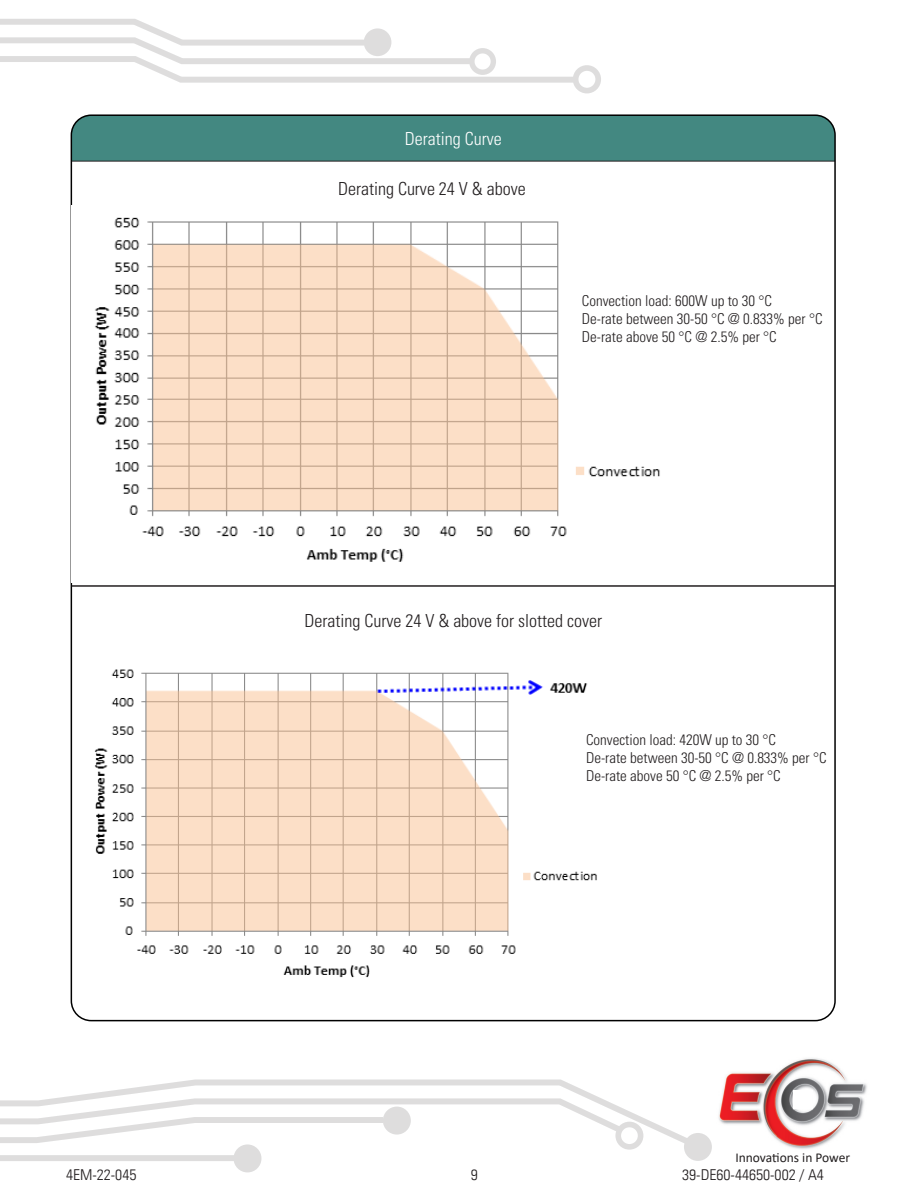
<style>
.page{position:relative;width:918px;height:1188px;background:#fff}
.page>*{position:absolute;margin:0;border:0;box-sizing:border-box;transform-origin:0 0}
.t1{font:300 condensed 18px "Univers LT Std";color:#231f20}
.t2{font:300 condensed 18px "Univers LT Std";color:#fff}
.t3{font:300 condensed 15px "Univers LT Std";color:#231f20}
.t4{font:300 condensed 15px "Univers LT";color:#231f20;scale:1.06 1}
.t5{font:13.5px "Calibri";color:#231f20}
</style>
<div class="page">
<svg style="left:146px;top:48px;width:429px;height:38px"></svg>
<div style="left:573px;top:65px;width:28px;height:28px;border:6px solid #231f20;border-radius:50%"></div>
<div style="left:469px;top:48px;width:27px;height:27px;border:5px solid #231f20;border-radius:50%"></div>
<svg style="left:0;top:19px;width:478px;height:48px"></svg>
<div style="left:367px;top:31px;width:22px;height:22px;background:#dedddd;border-radius:50%"></div>
<div style="left:364px;top:28px;width:27px;height:28px;border:6px solid #231f20;border-radius:50%"></div>
<svg style="left:88px;top:1079px;width:606px;height:71px"></svg>
<div style="left:687px;top:1136px;width:22px;height:22px;background:#dedddd;border-radius:50%"></div>
<div style="left:684px;top:1133px;width:28px;height:28px;border:6px solid #231f20;border-radius:50%"></div>
<svg style="left:0;top:1094px;width:626px;height:52px"></svg>
<div style="left:386px;top:1109px;width:22px;height:23px;background:#dedddd;border-radius:50%"></div>
<div style="left:383px;top:1107px;width:28px;height:28px;border:6px solid #231f20;border-radius:50%"></div>
<div style="left:0;top:1155px;width:235px;height:6px;background:#dedddd"></div>
<div style="left:236px;top:1147px;width:23px;height:23px;background:#dedddd;border-radius:50%"></div>
<div style="left:234px;top:1144px;width:27px;height:28px;border:6px solid #231f20;border-radius:50%"></div>
<img style="left:719px;top:1058px;width:148px;height:91px">
<div style="left:71px;top:117px;width:762px;height:45px;background:#438881"></div>
<img style="left:94px;top:217px;width:566px;height:345px">
<hr style="left:72px;top:585px;width:763px;height:2px;background:#231f20">
<img style="left:94px;top:669px;width:503px;height:309px">
<div style="left:793px;top:1090px;width:20px;height:19px;background:#fff"></div>
<p class="t2" style="left:405px;top:128px;width:98px">Derating Curve</p>
<p class="t1" style="left:338px;top:178px;width:189px">Derating Curve 24 V &amp; above</p>
<p class="t3" style="left:582px;top:292px;width:192px">Convection load: 600W up to 30 °C</p>
<p class="t3" style="left:582px;top:310px;width:242px">De-rate between 30-50 °C @ 0.833% per °C</p>
<p class="t3" style="left:582px;top:328px;width:196px">De-rate above 50 °C @ 2.5% per °C</p>
<p class="t1" style="left:304px;top:610px;width:299px">Derating Curve 24 V &amp; above for slotted cover</p>
<p class="t3" style="left:586px;top:731px;width:192px">Convection load: 420W up to 30 °C</p>
<p class="t3" style="left:586px;top:749px;width:242px">De-rate between 30-50 °C @ 0.833% per °C</p>
<p class="t3" style="left:586px;top:767px;width:196px">De-rate above 50 °C @ 2.5% per °C</p>
<p class="t5" style="left:735px;top:1148px;width:116px">Innovations in Power</p>
<p class="t4" style="left:66px;top:1165px;width:68px">4EM-22-045</p>
<p class="t4" style="left:471px;top:1165px;width:8px">9</p>
<p class="t4" style="left:682px;top:1165px;width:135px">39-DE60-44650-002 / A4</p>
</div>
